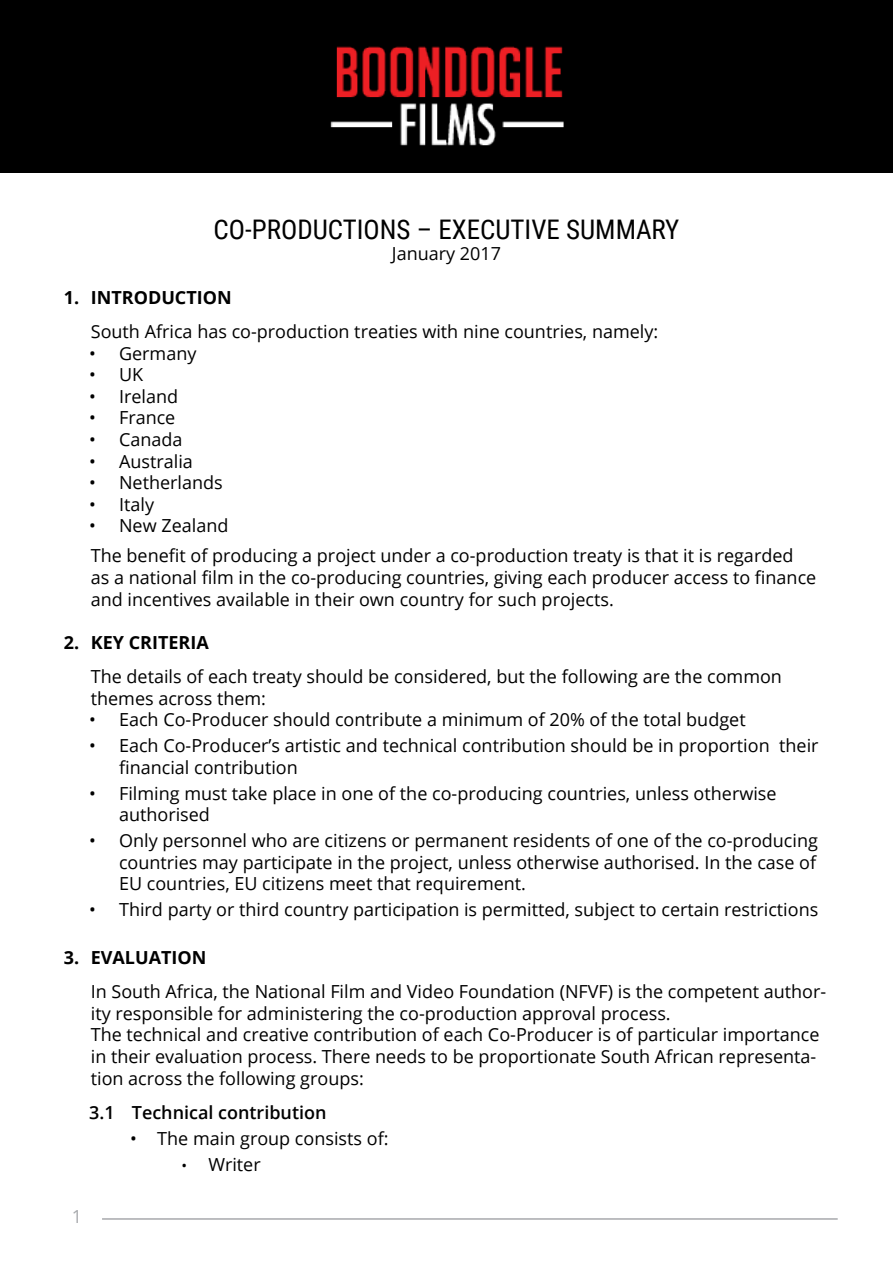
<style>
.page{position:relative;width:893px;height:1263px;background:#fff}
.page>*{position:absolute;margin:0;border:0;box-sizing:border-box;transform-origin:0 0}
.t1{font:27px "Roboto Condensed";color:#000}
.t2{font:18px/21.6px "Open Sans";color:#000}
.t3{font:700 18px "Open Sans";color:#000}
.t4{font:600 18px "Open Sans";color:#000}
.t5{font:18px "Open Sans";color:#a7a9ac}
.s1{font-size:15px}
</style>
<div class="page">
<hr style="left:102px;top:1218px;width:736px;height:2px;background:#a7a9ac">
<div style="left:0;top:0;width:893px;height:172px;background:#000"></div>
<img style="left:330px;top:46px;width:234px;height:100px">
<h1 class="t1" style="left:214px;top:210px;width:467px">CO-PRODUCTIONS – EXECUTIVE SUMMARY</h1>
<p class="t2" style="left:392px;top:243px;width:111px">January 2017</p>
<p class="t3" style="left:64px;top:284px;width:169px">1. INTRODUCTION</p>
<p class="t2" style="left:91px;top:320px;width:569px">South Africa has co-production treaties with nine countries, namely:</p>
<p class="t2" style="left:89px;top:342px;width:109px">• Germany</p>
<p class="t2" style="left:89px;top:363px;width:55px">• UK</p>
<p class="t2" style="left:89px;top:385px;width:90px">• Ireland</p>
<p class="t2" style="left:89px;top:407px;width:88px">• France</p>
<p class="t2" style="left:89px;top:428px;width:95px">• Canada</p>
<p class="t2" style="left:89px;top:450px;width:105px">• Australia</p>
<p class="t2" style="left:89px;top:471px;width:135px">• Netherlands</p>
<p class="t2" style="left:89px;top:493px;width:66px">• Italy</p>
<p class="t2" style="left:89px;top:510px;width:706px;line-height:30.2px">• New Zealand<br>The benefit of producing a project under a co-production treaty is that it is regarded</p>
<p class="t2" style="left:91px;top:566px;width:727px">as a national film in the co-producing countries, giving each producer access to finance and incentives available in their own country for such projects.</p>
<p class="t3" style="left:64px;top:630px;width:147px">2. KEY CRITERIA</p>
<p class="t2" style="left:91px;top:665px;width:693px">The details of each treaty should be considered, but the following are the common themes across them:</p>
<p class="t2" style="left:89px;top:709px;width:658px">• Each Co-Producer should contribute a minimum of 20% of the total budget</p>
<p class="t2" style="left:119px;top:734px;width:701px;text-indent:-30px">• Each Co-Producer’s artistic and technical contribution should be in proportion their financial contribution</p>
<p class="t2" style="left:119px;top:782px;width:659px;text-indent:-30px">• Filming must take place in one of the co-producing countries, unless otherwise authorised</p>
<p class="t2" style="left:119px;top:829px;width:700px;text-align:justify;text-indent:-30px">• Only personnel who are citizens or permanent residents of one of the co-producing countries may participate in the project, unless otherwise authorised. In the case of EU countries, EU citizens meet that requirement.</p>
<p class="t2" style="left:89px;top:898px;width:731px">• Third party or third country participation is permitted, subject to certain restrictions</p>
<p class="t3" style="left:64px;top:944px;width:144px">3. EVALUATION</p>
<p class="t2" style="left:91px;top:980px;width:737px">In South Africa, the National Film and Video Foundation (NFVF) is the competent author&shy;ity responsible for administering the co-production approval process.<br>The technical and creative contribution of each Co-Producer is of particular importance in their evaluation process. There needs to be proportionate South African representa&shy;tion across the following groups:</p>
<p class="t4" style="left:89px;top:1100px;width:239px">3.1 Technical contribution</p>
<p class="t2" style="left:130px;top:1127px;width:260px">• The main group consists of:</p>
<p class="t2" style="left:181px;top:1153px;width:81px"><span class="s1">•</span> Writer</p>
<p class="t5" style="left:72px;top:1204px;width:12px">1</p>
</div>
